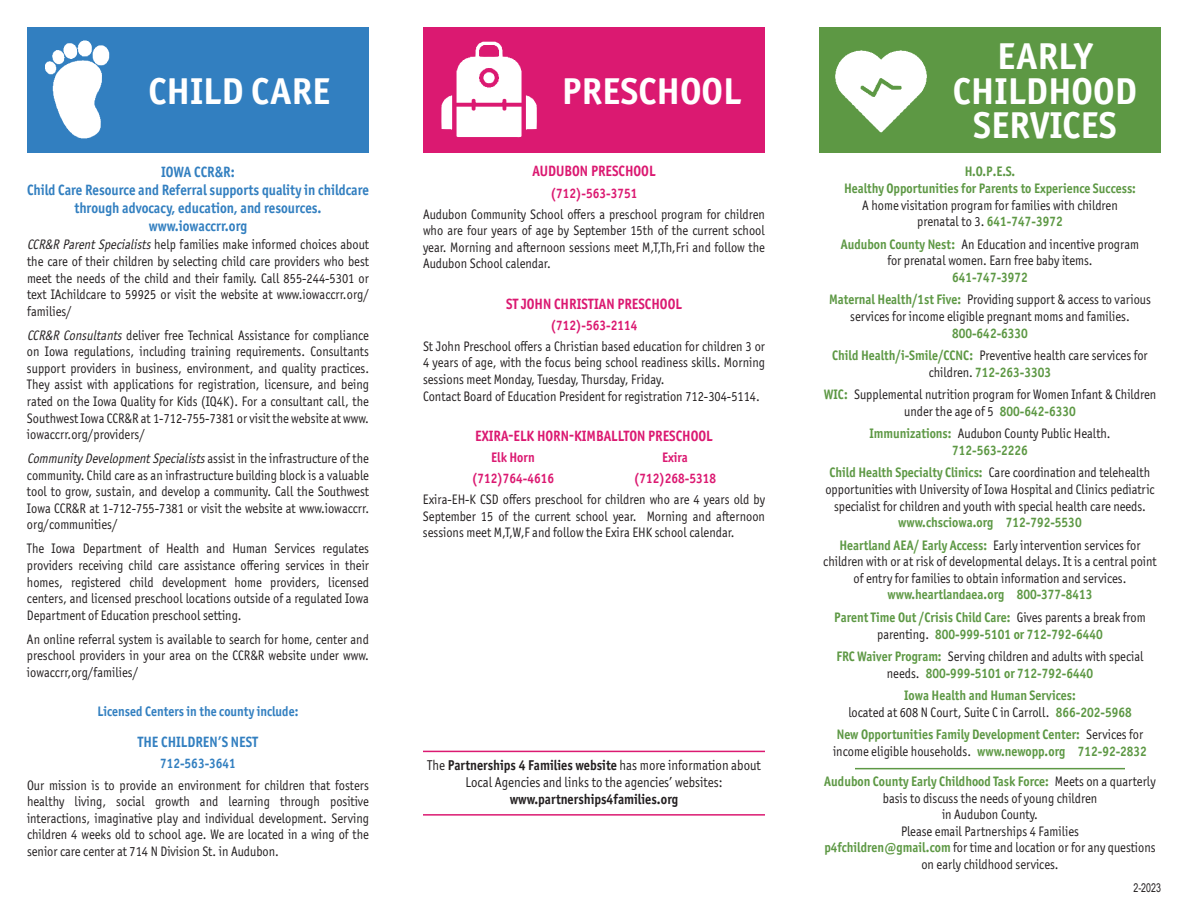
<style>
.page{position:relative;width:1188px;height:918px;background:#fff}
.page>*{position:absolute;margin:0;border:0;box-sizing:border-box;transform-origin:0 0}
.t1{font:700 37.5px/34.5px "Officina Sans ITC Pro";color:#fff;text-align:center}
.t2{font:700 15px/18px "Officina Sans ITC Pro";color:#327fc0;text-align:center;scale:.9 1}
.t3{font:700 15px "Officina Sans ITC Pro";color:#db1971;scale:.9 1}
.t4{font:14.25px/17.1px "Officina Sans ITC Pro";color:#231f20;text-align:center;scale:.9 1}
.t5{font:700 14.25px "Officina Sans ITC Pro";color:#231f20;scale:.9 1}
.t6{font:13.8px/16.5px "Officina Sans ITC Pro";color:#231f20;text-align:justify;scale:.9 1}
.t7{font:700 13.8px/22.5px "Officina Sans ITC Pro";color:#5d9844;text-align:center;scale:.9 1}
.t8{font:700 13.8px "Officina Sans ITC Pro";color:#db1971;scale:.9 1}
.t9{font:700 13.8px "Officina Sans ITC Pro";color:#327fc0;scale:.9 1}
.t10{font:12px "Arial Narrow";color:#231f20;scale:.9 1}
.s1{font-style:italic}
.s2{font-weight:700}
.s3{font-weight:700;color:#5d9844}
.s4{font-weight:400;color:#231f20}
</style>
<div class="page">
<hr style="left:855px;top:768px;width:270px;height:1px;background:#5d9844">
<div style="left:27px;top:27px;width:342px;height:126px;background:#327fc0"></div>
<svg style="left:45px;top:40px;width:64px;height:98px"></svg>
<div style="left:423px;top:27px;width:342px;height:126px;background:#db1971"></div>
<svg style="left:441px;top:42px;width:96px;height:95px"></svg>
<div style="left:819px;top:27px;width:342px;height:126px;background:#5d9844"></div>
<svg style="left:835px;top:50px;width:92px;height:82px"></svg>
<hr style="left:423px;top:751px;width:342px;height:1px;background:#db1971">
<hr style="left:423px;top:814px;width:342px;height:2px;background:#db1971">
<h1 class="t1" style="left:148px;top:73px;width:183px">CHILD CARE</h1>
<h1 class="t1" style="left:562px;top:73px;width:181px">PRESCHOOL</h1>
<p class="t2" style="left:27px;top:163px;width:382px">IOWA CCR&amp;R:<br>Child Care Resource and Referral supports quality in childcare through advocacy, education, and resources. www.iowaccrr.org</p>
<p class="t6" style="left:27px;top:236px;width:382px"><span class="s1">CCR&amp;R ParentSpecialists</span>help families make informed choices about the care of their children by selecting child care providers who best meet the needs of the child and their family. Call 855-244-5301 or text IAchildcare to 59925 or visit the website at www.iowaccrr.org/ families/</p>
<p class="t6" style="left:27px;top:327px;width:382px"><span class="s1">CCR&amp;R Consultants</span> deliver free Technical Assistance for compliance on Iowa regulations, including training requirements. Consultants support providers in business, environment, and quality practices.<br>They assist with applications for registration, licensure, and being rated on the Iowa Quality for Kids (IQ4K). For a consultant call, the Southwest Iowa CCR&amp;R at 1-712-755-7381 or visit the website at www. iowaccrr.org/providers/</p>
<p class="t6" style="left:27px;top:450px;width:382px"><span class="s1">Community DevelopmentSpecialists</span>a s si st i n t h e i n fr a st r u ct u re o f t h e community. Child care as an infrastructure building block is a valuable tool to grow, sustain, and develop a community. Call the Southwest Iowa CCR&amp;R at 1-712-755-7381 or visit the website at www.iowaccrr. org/communities/</p>
<p class="t6" style="left:27px;top:540px;width:382px">The Iowa Department of Health and Human Services regulates providers receiving child care assistance offering services in their homes, registered child development home providers, licensed centers, and licensed preschool locations outside of a regulated Iowa Department of Education preschool setting.</p>
<p class="t6" style="left:27px;top:631px;width:381px">An online referral system is available to search for home, center and preschool providers in your area on the CCR&amp;R website under www. iowaccrr,org/families/</p>
<p class="t9" style="left:98px;top:703px;width:225px">Licensed Centers in the county include:</p>
<p class="t2" style="left:138px;top:733px;width:135px">THE CHILDREN’S NEST</p>
<p class="t9" style="left:160px;top:755px;width:86px">712-563-3641</p>
<p class="t6" style="left:27px;top:777px;width:382px">Our mission is to provide an environment for children that fosters healthy living, social growth and learning through positive interactions, imaginative play and individual development. Serving children 4 weeks old to school age. We are located in a wing of the senior care center at 714 N Division St. in Audubon.</p>
<p class="t3" style="left:532px;top:162px;width:138px">AUDUBON PRESCHOOL</p>
<p class="t8" style="left:551px;top:184px;width:98px">(712)-563-3751</p>
<p class="t6" style="left:423px;top:206px;width:382px">Audubon Community School offers a preschool program for children who are four years of age by September 15th of the current school year. Morning and afternoon sessions meet M,T,Th,Fri and follow the Audubon School calendar.</p>
<p class="t3" style="left:506px;top:294px;width:197px">ST JOHN CHRISTIAN PRESCHOOL</p>
<p class="t8" style="left:551px;top:317px;width:98px">(712)-563-2114</p>
<p class="t6" style="left:423px;top:338px;width:382px;text-align:left">St John Preschool offers a Christian based education for children 3 or 4 years of age, with the focus being school readiness skills. Morning sessions meet Monday, Tuesday, Thursday, Friday.<br>Contact Board of Education President for registration 712-304-5114.</p>
<p class="t3" style="left:475px;top:427px;width:265px">EXIRA-ELK HORN-KIMBALLTON PRESCHOOL</p>
<p class="t8" style="left:491px;top:449px;width:50px">Elk Horn</p>
<p class="t8" style="left:662px;top:449px;width:30px">Exira</p>
<p class="t8" style="left:472px;top:470px;width:93px">(712)764-4616</p>
<p class="t8" style="left:634px;top:470px;width:93px">(712)268-5318</p>
<p class="t6" style="left:423px;top:491px;width:382px">Exira-EH-K CSD offers preschool for children who are 4 years old by September 15 of the current school year. Morning and afternoon sessions meet M,T,W,F and follow the Exira EHK school calendar.</p>
<p class="t4" style="left:427px;top:757px;width:372px">The <span class="s2">Partnerships 4 Families website</span> has more information about<br>Local Agencies and links to the agencies’ websites:</p>
<p class="t5" style="left:510px;top:791px;width:189px">www.partnerships4families.org</p>
<h1 class="t1" style="left:953px;top:39px;width:186px">EARLY<br>CHILDHOOD<br>SERVICES</h1>
<p class="t7" style="left:844px;top:163px;width:326px;line-height:16.5px">H.O.P.E.S.<br>Healthy Opportunities for Parents to Experience Success:</p>
<p class="t6" style="left:862px;top:197px;width:286px;text-align:center">A home visitation program for families with children prenatal to 3. <span class="s3">641-747-3972</span></p>
<p class="t6" style="left:841px;top:236px;width:333px;text-align:center"><span class="s3">Audubon County Nest:</span> An Education and incentive program for prenatal women. Earn free baby items.</p>
<p class="t7" style="left:829px;top:266px;width:359px">641-747-3972<br>Maternal Health/1st Five: <span class="s4">Providing support &amp; access to various</span></p>
<p class="t6" style="left:850px;top:308px;width:312px">services for income eligible pregnant moms and families.</p>
<p class="t7" style="left:832px;top:321px;width:352px">800-642-6330<br>Child Health/i-Smile/CCNC: <span class="s4">Preventive health care services for</span></p>
<p class="t6" style="left:824px;top:361px;width:371px;line-height:22.5px;text-align:center">children. <span class="s3">712-263-3303<br>WIC:</span> Supplemental nutrition program for Women Infant &amp; Children</p>
<p class="t6" style="left:869px;top:400px;width:270px;line-height:22.5px;text-align:center">under the age of 5 <span class="s3">800-642-6330<br>Immunizations:</span> Audubon County Public Health.</p>
<p class="t7" style="left:830px;top:439px;width:358px">712-563-2226<br>Child Health Specialty Clinics: <span class="s4">Care coordination and telehealth</span></p>
<p class="t6" style="left:825px;top:481px;width:367px;text-align:center">opportunities with University of Iowa Hospital and Clinics pediatric specialist for children and youth with special health care needs.</p>
<p class="t7" style="left:839px;top:511px;width:336px">www.chsciowa.org 712-792-5530<br>Heartland AEA/ Early Access: <span class="s4">Early intervention services for</span></p>
<p class="t6" style="left:823px;top:553px;width:372px;text-align:center">children with or at risk of developmental delays. It is a central point of entry for families to obtain information and services.</p>
<p class="t7" style="left:834px;top:583px;width:347px">www.heartlandaea.org 800-377-8413<br>Parent Time Out /Crisis Child Care: <span class="s4">Gives parents a break from</span></p>
<p class="t6" style="left:836px;top:623px;width:343px;line-height:22.5px;text-align:center">parenting. <span class="s3">800-999-5101 or 712-792-6440<br>FRC Waiver Program:</span> Serving children and adults with special</p>
<p class="t7" style="left:887px;top:662px;width:231px"><span class="s4">needs.</span> 800-999-5101 or 712-792-6440<br>Iowa Health and Human Services:</p>
<p class="t7" style="left:837px;top:701px;width:342px"><span class="s4">located at 608 N Court, Suite C in Carroll.</span> 866-202-5968<br>New Opportunities Family Development Center: <span class="s4">Services for</span></p>
<p class="t7" style="left:824px;top:736px;width:370px;line-height:30px"><span class="s4">income eligible households.</span> www.newopp.org 712-92-2832<br>Audubon County Early Childhood Task Force: <span class="s4">Meets on a quarterly</span></p>
<p class="t6" style="left:824px;top:790px;width:370px;text-align:center">basis to discuss the needs of young children<br>in Audubon County.<br>Please email Partnerships 4 Families<br><span class="s3">p4fchildren@gmail.com</span> for time and location or for any questions on early childhood services.</p>
<p class="t10" style="left:1133px;top:879px;width:32px">2-2023</p>
</div>
